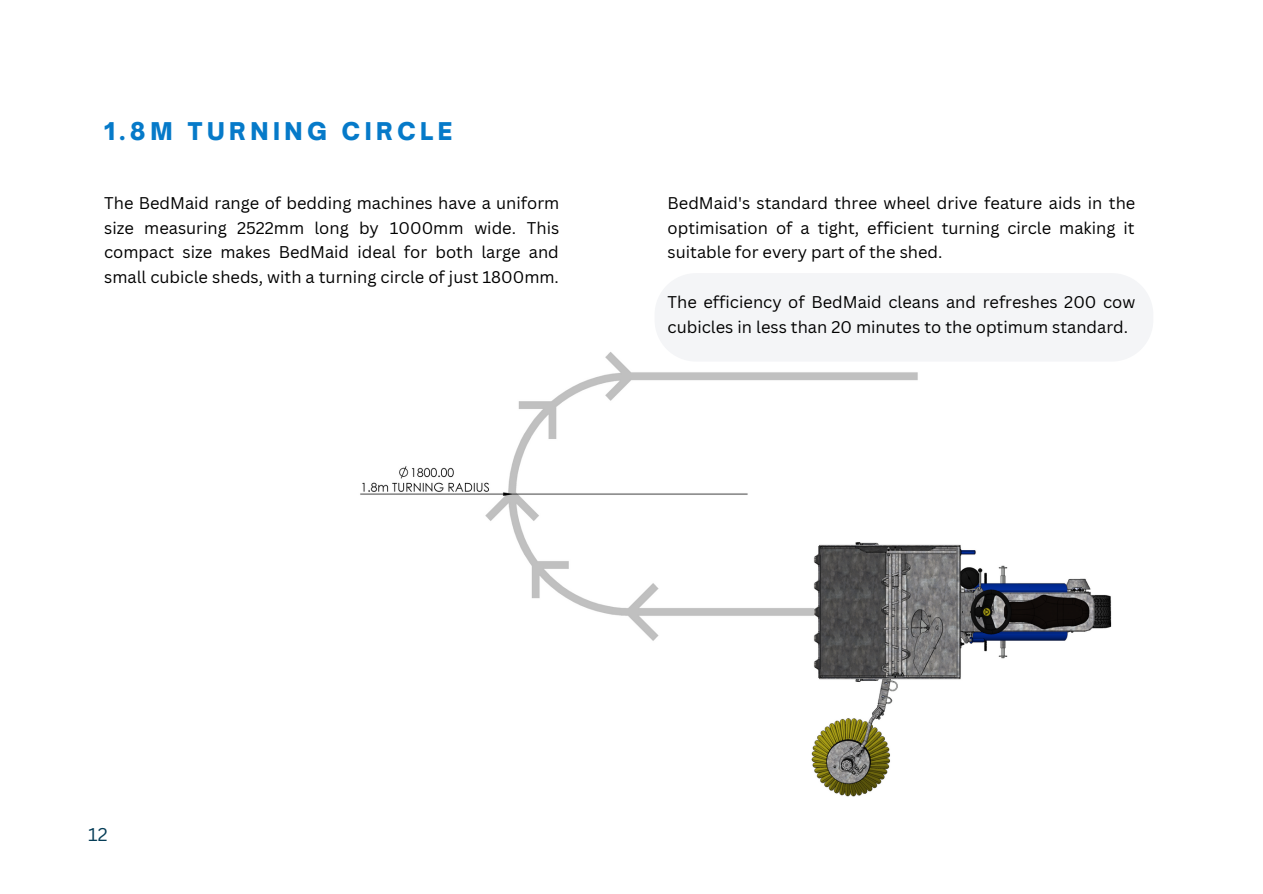
<style>
.page{position:relative;width:1263px;height:894px;background:#fff}
.page>*{position:absolute;margin:0;border:0;box-sizing:border-box;transform-origin:0 0}
.t1{font:900 23.4px "Open Sauce One";letter-spacing:.195em;color:#067ac9}
.t2{font:18px "Canva Sans";color:#053d57}
.t3{font:16.5px/24.8px "Canva Sans";color:#000;text-align:justify}
</style>
<div class="page">
<img style="left:360px;top:352px;width:752px;height:445px">
<div style="left:654px;top:274px;width:499px;height:87px;background:#f4f5f7"></div>
<p class="t1" style="left:104px;top:117px;width:350px">1.8M TURNING CIRCLE</p>
<p class="t3" style="left:104px;top:190px;width:457px">The BedMaid range of bedding machines have a uniform size measuring 2522mm long by 1000mm wide. This compact size makes BedMaid ideal for both large and small cubicle sheds, with a turning circle of just 1800mm.</p>
<p class="t3" style="left:668px;top:190px;width:469px">BedMaid's standard three wheel drive feature aids in the optimisation of a tight, efficient turning circle making it suitable for every part of the shed.</p>
<p class="t3" style="left:668px;top:289px;width:469px">The efficiency of BedMaid cleans and refreshes 200 cow cubicles in less than 20 minutes to the optimum standard.</p>
<p class="t2" style="left:88px;top:821px;width:21px">12</p>
</div>
